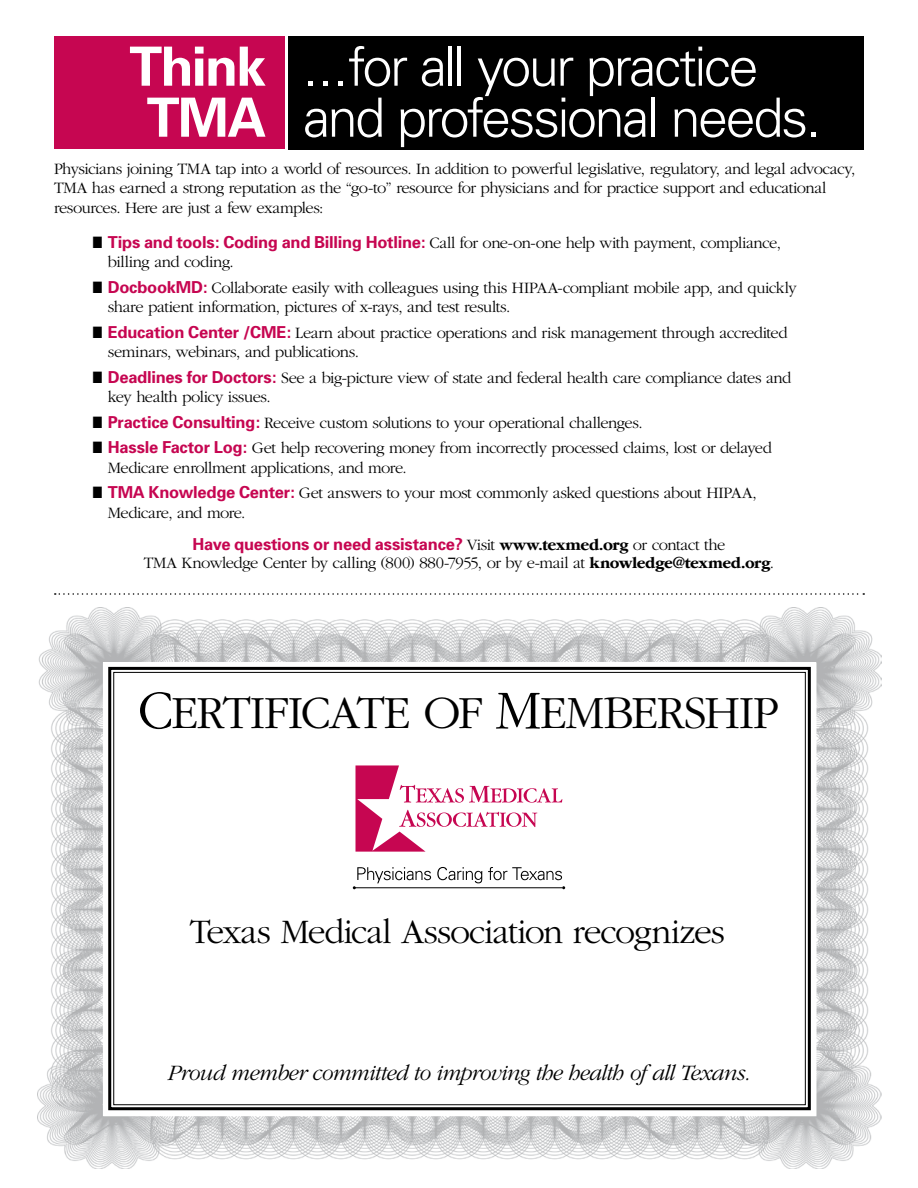
<style>
.page{position:relative;width:918px;height:1188px;background:#fff}
.page>*{position:absolute;margin:0;border:0;box-sizing:border-box;transform-origin:0 0}
.t1{font:300 54.15px/51px "Univers";letter-spacing:-.045em;color:#fff}
.t2{font:700 54.15px/51px "Univers";letter-spacing:-.035em;color:#fff;text-align:center}
.t3{font:300 48px "Garamond";letter-spacing:-.035em;color:#000}
.t4{font:300 35.7px "Garamond";letter-spacing:-.025em;color:#000}
.t5{font:italic 300 22.8px "Garamond";letter-spacing:-.035em;color:#000}
.t6{font:300 16.5px/19.5px "Garamond";letter-spacing:-.03em;color:#000}
.t7{font:700 16.5px "Univers";letter-spacing:-.015em;color:#c60651}
.s1{font-family:"Univers";font-weight:700;color:#c60651}
.s2{font-family:"Garamond";font-weight:300;color:#000}
.s3{font-family:"Garamond IT Cby BT";color:#000}
.s4{font-family:"ITC Garamond Std";font-weight:700}
.s5{font-size:57px}
</style>
<div class="page">
<img style="left:38px;top:608px;width:843px;height:560px">
<div style="left:103px;top:663px;width:712px;height:453px;background:#fff"></div>
<div style="left:54px;top:37px;width:230px;height:112px;background:#c60651"></div>
<div style="left:288px;top:37px;width:576px;height:113px;background:#000"></div>
<svg style="left:55px;top:593px;width:809px;height:2px"></svg>
<svg style="left:108px;top:666px;width:703px;height:445px"></svg>
<h1 class="t2" style="left:129px;top:41px;width:138px">Think<br>TMA</h1>
<h1 class="t1" style="left:303px;top:41px;width:519px">...for all your practice and professional needs.</h1>
<p class="t6" style="left:54px;top:160px;width:803px;line-height:19px">Physicians joining TMA tap into a world of resources. In addition to powerful legislative, regulatory, and legal advocacy,<br>TMA has earned a strong reputation as the “go-to” resource for physicians and for practice support and educational resources. Here are just a few examples:</p>
<p class="t6" style="left:108px;top:233px;width:675px;text-indent:-15px">■ <span class="s1">Tips and tools: Coding and Billing Hotline:</span> Call for one-on-one help with payment, compliance, billing and coding.</p>
<p class="t6" style="left:108px;top:278px;width:690px;text-indent:-15px">■ <span class="s1">DocbookMD:</span> Collaborate easily with colleagues using this HIPAA-compliant mobile app, and quickly share patient information, pictures of x-rays, and test results.</p>
<p class="t6" style="left:108px;top:323px;width:681px;text-indent:-15px">■ <span class="s1">Education Center /CME:</span> Learn about practice operations and risk management through accredited seminars, webinars, and publications.</p>
<p class="t6" style="left:108px;top:368px;width:685px;text-indent:-15px">■ <span class="s1">Deadlines for Doctors:</span> See a big-picture view of state and federal health care compliance dates and key health policy issues.</p>
<p class="t6" style="left:93px;top:413px;width:551px">■ <span class="s1">Practice Consulting:</span> Receive custom solutions to your operational challenges.</p>
<p class="t6" style="left:108px;top:439px;width:666px;text-indent:-15px">■ <span class="s1">Hassle Factor Log:</span> Get help recovering money from incorrectly processed claims, lost or delayed<br>Medicare enrollment applications, and more.</p>
<p class="t6" style="left:108px;top:484px;width:650px;text-indent:-15px">■ <span class="s1">TMA Knowledge Center:</span> Get answers to your most commonly asked questions about HIPAA,<br>Medicare, and more.</p>
<p class="t7" style="left:193px;top:534px;width:534px">Have questions or need assistance? <span class="s2">Visit</span> <span class="s3">www.texmed.org</span> <span class="s2">or contact the</span></p>
<p class="t6" style="left:144px;top:553px;width:632px">TMA Knowledge Center by calling (800) 880-7955, or by e-mail at <span class="s4">knowledge@texmed.org</span>.</p>
<h2 class="t3" style="left:138px;top:687px;width:176px"><span class="s5">C</span>ertificat</h2>
<h2 class="t3" style="left:384px;top:687px;width:346px">e of <span class="s5">M</span>embership</h2>
<h3 class="t4" style="left:190px;top:913px;width:537px">Texas Medical Association recognizes</h3>
<h3 class="t5" style="left:168px;top:1061px;width:584px">Proud member committed to improving the health of all Texans.</h3>
</div>
